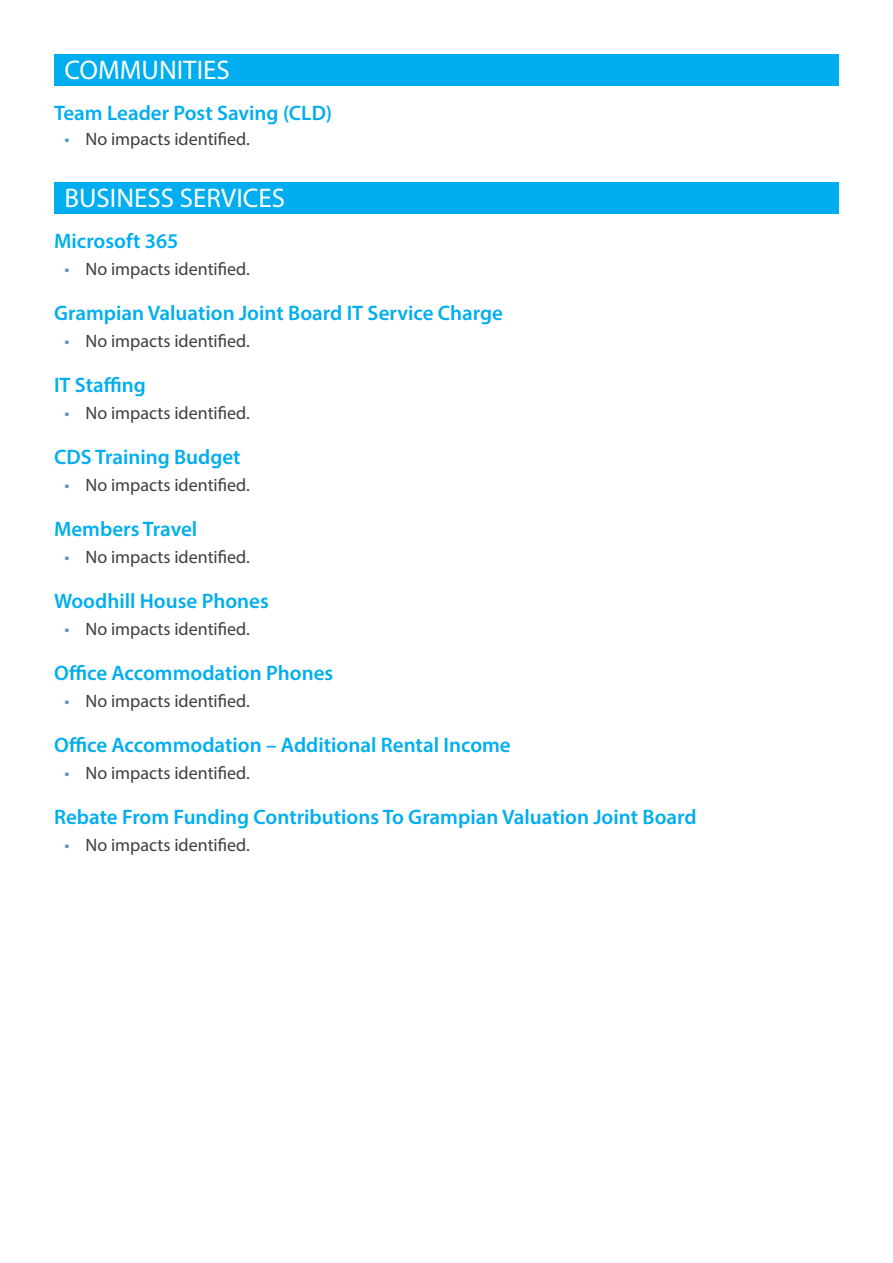
<style>
.page{position:relative;width:893px;height:1263px;background:#fff}
.page>*{position:absolute;margin:0;border:0;box-sizing:border-box;transform-origin:0 0}
.Heading_-_21{font:27px "Myriad Pro";color:#fff}
.heading_sub{font:600 21px "Myriad Pro";color:#00aeef}
.t1{font:18px "Myriad Pro";color:#3e3e3f}
.s1{color:#4694d0}
</style>
<div class="page">
<div style="left:54px;top:54px;width:785px;height:31px;background:#00aeef"></div>
<div style="left:54px;top:183px;width:785px;height:31px;background:#00aeef"></div>
<p class="Heading_-_21" style="left:64px;top:53px;width:167px">COMMUNITIES</p>
<p class="heading_sub" style="left:54px;top:99px;width:280px">Team Leader Post Saving (CLD)</p>
<p class="t1" style="left:64px;top:128px;width:187px"><span class="s1">•</span> No impacts identified.</p>
<p class="Heading_-_21" style="left:64px;top:182px;width:222px">BUSINESS SERVICES</p>
<p class="heading_sub" style="left:54px;top:228px;width:126px">Microsoft 365</p>
<p class="t1" style="left:64px;top:258px;width:187px"><span class="s1">•</span> No impacts identified.</p>
<p class="heading_sub" style="left:54px;top:300px;width:451px">Grampian Valuation Joint Board IT Service Charge</p>
<p class="t1" style="left:64px;top:330px;width:187px"><span class="s1">•</span> No impacts identified.</p>
<p class="heading_sub" style="left:54px;top:372px;width:93px">IT Staffing</p>
<p class="t1" style="left:64px;top:402px;width:187px"><span class="s1">•</span> No impacts identified.</p>
<p class="heading_sub" style="left:54px;top:444px;width:188px">CDS Training Budget</p>
<p class="t1" style="left:64px;top:474px;width:187px"><span class="s1">•</span> No impacts identified.</p>
<p class="heading_sub" style="left:54px;top:516px;width:145px">Members Travel</p>
<p class="t1" style="left:64px;top:546px;width:187px"><span class="s1">•</span> No impacts identified.</p>
<p class="heading_sub" style="left:54px;top:588px;width:216px">Woodhill House Phones</p>
<p class="t1" style="left:64px;top:618px;width:187px"><span class="s1">•</span> No impacts identified.</p>
<p class="heading_sub" style="left:54px;top:660px;width:281px">Office Accommodation Phones</p>
<p class="t1" style="left:64px;top:690px;width:187px"><span class="s1">•</span> No impacts identified.</p>
<p class="heading_sub" style="left:54px;top:732px;width:458px">Office Accommodation – Additional Rental Income</p>
<p class="t1" style="left:64px;top:762px;width:187px"><span class="s1">•</span> No impacts identified.</p>
<p class="heading_sub" style="left:54px;top:804px;width:644px">Rebate From Funding Contributions To Grampian Valuation Joint Board</p>
<p class="t1" style="left:64px;top:834px;width:187px"><span class="s1">•</span> No impacts identified.</p>
</div>
